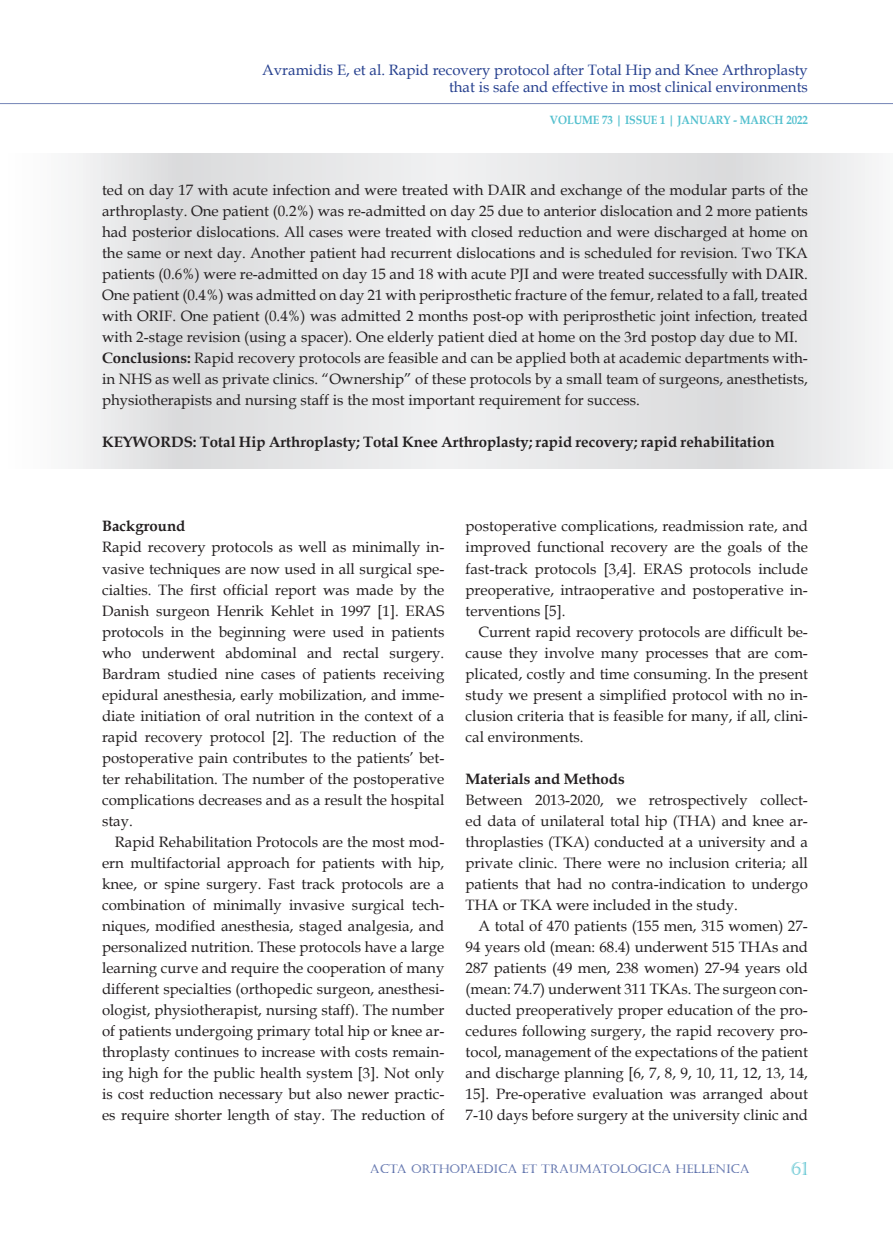
<style>
.page{position:relative;width:893px;height:1234px;background:#fff}
.page>*{position:absolute;margin:0;border:0;box-sizing:border-box;transform-origin:0 0}
.t1{font:18px "Castellar";color:#54c0ce}
.Βασικό{font:15px/21px "Book Antiqua";color:#231f20;text-align:justify}
.t2{font:15px/17.2px "Book Antiqua";color:#253f8e;text-align:right}
.TEXT_new{font:700 15px "Book Antiqua";color:#231f20}
.Βασικό-2{font:700 15px "Book Antiqua";color:#231f20}
.t3{font:12px "Castellar";color:#253f8e}
.t4{font:700 12px "Book Antiqua";color:#54c0ce;scale:.9 1}
.s1{font-weight:700}
</style>
<div class="page">
<hr style="left:0;top:103px;width:893px;height:3px;background:#231f20;opacity:.75">
<svg style="left:76px;top:153px;width:796px;height:315px;background:#e5e6e7"></svg>
<p class="t2" style="left:262px;top:61px;width:547px">Avramidis E, et al. Rapid recovery protocol after Total Hip and Knee Arthroplasty that is safe and effective in most clinical environments</p>
<p class="t4" style="left:550px;top:111px;width:288px">VOLUME 73 | ISSUE 1 | JANUARY - MARCH 2022</p>
<p class="Βασικό" style="left:102px;top:179px;width:707px">ted on day 17 with acute infection and were treated with DAIR and exchange of the modular parts of the arthroplasty. One patient (0.2%) was re-admitted on day 25 due to anterior dislocation and 2 more patients had posterior dislocations. All cases were treated with closed reduction and were discharged at home on the same or next day. Another patient had recurrent dislocations and is scheduled for revision. Two TKA patients (0.6%) were re-admitted on day 15 and 18 with acute PJI and were treated successfully with DAIR.<br>One patient (0.4%) was admitted on day 21 with periprosthetic fracture of the femur, related to a fall, treated with ORIF. One patient (0.4%) was admitted 2 months post-op with periprosthetic joint infection, treated with 2-stage revision (using a spacer). One elderly patient died at home on the 3rd postop day due to MI.</p>
<p class="Βασικό" style="left:102px;top:347px;width:707px"><span class="s1">Conclusions:</span> Rapid recovery protocols are feasible and can be applied both at academic departments with&shy;in NHS as well as private clinics. “Ownership” of these protocols by a small team of surgeons, anesthetists, physiotherapists and nursing staff is the most important requirement for success.</p>
<p class="TEXT_new" style="left:102px;top:432px;width:674px">KEYWORDS: Total Hip Arthroplasty; Total Knee Arthroplasty; rapid recovery; rapid rehabilitation</p>
<p class="Βασικό-2" style="left:102px;top:516px;width:85px">Background</p>
<p class="Βασικό" style="left:102px;top:536px;width:344px">Rapid recovery protocols as well as minimally in&shy;vasive techniques are now used in all surgical spe&shy;cialties. The first official report was made by the Danish surgeon Henrik Kehlet in 1997 [1]. ΕRAS protocols in the beginning were used in patients who underwent abdominal and rectal surgery.<br>Bardram studied nine cases of patients receiving epidural anesthesia, early mobilization, and imme&shy;diate initiation of oral nutrition in the context of a rapid recovery protocol [2]. Τhe reduction of the postoperative pain contributes to the patients’ bet&shy;ter rehabilitation. Τhe number of the postoperative complications decreases and as a result the hospital stay.</p>
<p class="Βασικό" style="left:102px;top:830px;width:344px;text-indent:13px">Rapid Rehabilitation Protocols are the most mod&shy;ern multifactorial approach for patients with hip, knee, or spine surgery. Fast track protocols are a combination of minimally invasive surgical tech&shy;niques, modified anesthesia, staged analgesia, and personalized nutrition. These protocols have a large learning curve and require the cooperation of many different specialties (orthopedic surgeon, anesthesi&shy;ologist, physiotherapist, nursing staff). The number of patients undergoing primary total hip or knee ar&shy;throplasty continues to increase with costs remain&shy;ing high for the public health system [3]. Not only is cost reduction necessary but also newer practic&shy;es require shorter length of stay. The reduction of</p>
<p class="Βασικό" style="left:466px;top:515px;width:344px">postoperative complications, readmission rate, and improved functional recovery are the goals of the fast-track protocols [3,4]. ERAS protocols include preoperative, intraoperative and postoperative in&shy;terventions [5].</p>
<p class="Βασικό" style="left:466px;top:620px;width:344px;text-indent:13px">Current rapid recovery protocols are difficult be&shy;cause they involve many processes that are com&shy;plicated, costly and time consuming. In the present study we present a simplified protocol with no in&shy;clusion criteria that is feasible for many, if all, clini&shy;cal environments.</p>
<p class="Βασικό-2" style="left:466px;top:768px;width:161px">Materials and Methods</p>
<p class="Βασικό" style="left:466px;top:788px;width:344px">Between 2013-2020, we retrospectively collect&shy;ed data of unilateral total hip (THA) and knee ar&shy;throplasties (TKA) conducted at a university and a private clinic. There were no inclusion criteria; all patients that had no contra-indication to undergo THA or TKA were included in the study.</p>
<p class="Βασικό" style="left:466px;top:914px;width:344px;text-indent:13px">A total of 470 patients (155 men, 315 women) 27- 94 years old (mean: 68.4) underwent 515 THAs and 287 patients (49 men, 238 women) 27-94 years old (mean: 74.7) underwent 311 TKAs. The surgeon con&shy;ducted preoperatively proper education of the pro&shy;cedures following surgery, the rapid recovery pro&shy;tocol, management of the expectations of the patient and discharge planning [6, 7, 8, 9, 10, 11, 12, 13, 14, 15]. Pre-operative evaluation was arranged about 7-10 days before surgery at the university clinic and</p>
<p class="t3" style="left:370px;top:1161px;width:381px">ACTA ORTHOPAEDICA ET TRAUMATOLOGICA HELLENICA</p>
<p class="t1" style="left:791px;top:1157px;width:19px">61</p>
</div>
